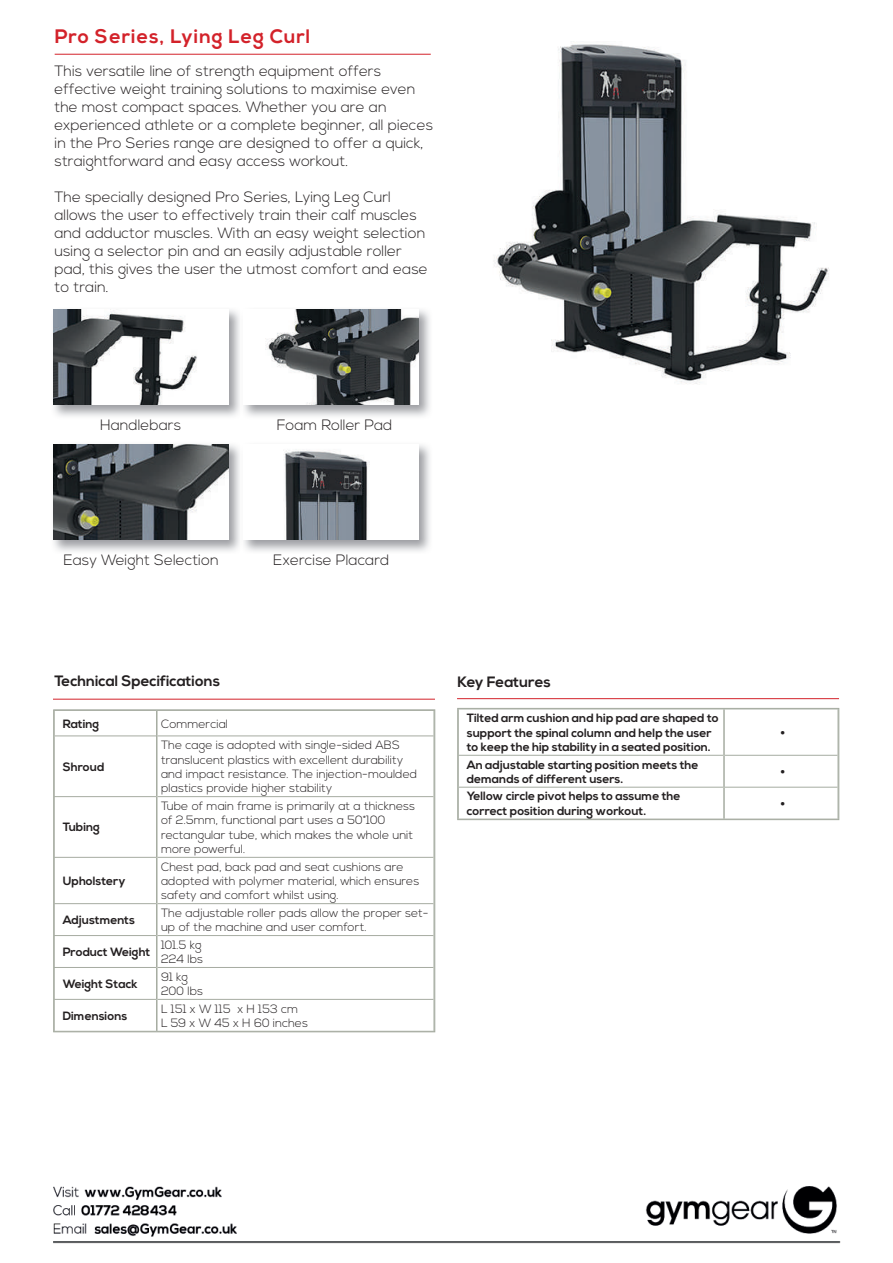
<style>
.page{position:relative;width:893px;height:1263px;background:#fff}
.page>*{position:absolute;margin:0;border:0;box-sizing:border-box;transform-origin:0 0}
.t1{font:700 19.5px "Nexa";letter-spacing:.05em;color:#d3222a}
.t2{font:300 18px "Nexa";color:#231f20}
.t3{font:300 15px/18px "Nexa";color:#231f20}
.t4{font:700 15px "Nexa";color:#231f20}
.t5{font:300 12px/14.4px "Nexa";color:#231f20}
.t6{font:700 12px/14.4px "Nexa";color:#231f20}
</style>
<div class="page">
<img style="left:53px;top:1186px;width:788px;height:58px">
<hr style="left:53px;top:699px;width:382px;height:1px;background:#d3222a">
<hr style="left:54px;top:735px;width:102px;height:1px;background:#a6aca1">
<hr style="left:158px;top:735px;width:275px;height:1px;background:#a6aca1">
<hr style="left:54px;top:796px;width:102px;height:1px;background:#a6aca1">
<hr style="left:158px;top:796px;width:275px;height:1px;background:#a6aca1">
<hr style="left:54px;top:857px;width:102px;height:1px;background:#a6aca1">
<hr style="left:158px;top:857px;width:275px;height:1px;background:#a6aca1">
<hr style="left:54px;top:903px;width:102px;height:1px;background:#a6aca1">
<hr style="left:158px;top:903px;width:275px;height:1px;background:#a6aca1">
<hr style="left:54px;top:935px;width:102px;height:1px;background:#a6aca1">
<hr style="left:158px;top:935px;width:275px;height:1px;background:#a6aca1">
<hr style="left:54px;top:967px;width:102px;height:1px;background:#a6aca1">
<hr style="left:158px;top:967px;width:275px;height:1px;background:#a6aca1">
<hr style="left:54px;top:999px;width:102px;height:1px;background:#a6aca1">
<hr style="left:158px;top:999px;width:275px;height:1px;background:#a6aca1">
<hr style="left:156px;top:711px;width:2px;height:25px;background:#a6aca1">
<hr style="left:156px;top:736px;width:2px;height:61px;background:#a6aca1">
<hr style="left:156px;top:797px;width:2px;height:60px;background:#a6aca1">
<hr style="left:156px;top:857px;width:2px;height:47px;background:#a6aca1">
<hr style="left:156px;top:904px;width:2px;height:31px;background:#a6aca1">
<hr style="left:156px;top:935px;width:2px;height:32px;background:#a6aca1">
<hr style="left:156px;top:967px;width:2px;height:32px;background:#a6aca1">
<hr style="left:156px;top:999px;width:2px;height:32px;background:#a6aca1">
<div style="left:53px;top:710px;width:382px;height:322px;border:1px solid #a6aca1"></div>
<hr style="left:457px;top:698px;width:382px;height:1px;background:#d3222a">
<hr style="left:458px;top:755px;width:265px;height:1px;background:#a6aca1">
<hr style="left:725px;top:755px;width:112px;height:1px;background:#a6aca1">
<hr style="left:458px;top:787px;width:265px;height:1px;background:#a6aca1">
<hr style="left:725px;top:787px;width:112px;height:1px;background:#a6aca1">
<hr style="left:723px;top:709px;width:2px;height:46px;background:#a6aca1">
<hr style="left:723px;top:755px;width:2px;height:32px;background:#a6aca1">
<hr style="left:723px;top:787px;width:2px;height:32px;background:#a6aca1">
<div style="left:457px;top:708px;width:382px;height:112px;border:1px solid #a6aca1"></div>
<img style="left:494px;top:44px;width:335px;height:340px">
<hr style="left:55px;top:54px;width:376px;height:1px;background:#d3222a">
<img style="left:54px;top:310px;width:186px;height:107px">
<img style="left:53px;top:309px;width:176px;height:96px">
<img style="left:53px;top:445px;width:187px;height:107px">
<img style="left:53px;top:444px;width:176px;height:95px">
<img style="left:244px;top:310px;width:186px;height:107px">
<img style="left:244px;top:309px;width:174px;height:96px">
<img style="left:244px;top:445px;width:186px;height:107px">
<img style="left:244px;top:445px;width:174px;height:94px">
<h1 class="t1" style="left:55px;top:25px;width:257px">Pro Series, Lying Leg Curl</h1>
<p class="t3" style="left:55px;top:62px;width:380px">This versatile line of strength equipment offers effective weight training solutions to maximise even the most compact spaces. Whether you are an experienced athlete or a complete beginner, all pieces in the Pro Series range are designed to offer a quick, straightforward and easy access workout.</p>
<p class="t3" style="left:55px;top:188px;width:375px">The specially designed Pro Series, Lying Leg Curl allows the user to effectively train their calf muscles and adductor muscles. With an easy weight selection using a selector pin and an easily adjustable roller pad, this gives the user the utmost comfort and ease to train.</p>
<p class="t3" style="left:100px;top:417px;width:83px">Handlebars</p>
<p class="t3" style="left:277px;top:417px;width:117px">Foam Roller Pad</p>
<p class="t3" style="left:64px;top:551px;width:157px">Easy Weight Selection</p>
<p class="t3" style="left:273px;top:551px;width:118px">Exercise Placard</p>
<p class="t4" style="left:54px;top:672px;width:167px">Technical Specifications</p>
<p class="t6" style="left:63px;top:717px;width:38px">Rating</p>
<p class="t5" style="left:161px;top:717px;width:69px">Commercial</p>
<p class="t6" style="left:63px;top:760px;width:43px">Shroud</p>
<p class="t5" style="left:161px;top:738px;width:258px">The cage is adopted with single-sided ABS translucent plastics with excellent durability and impact resistance. The injection-moulded plastics provide higher stability</p>
<p class="t6" style="left:63px;top:820px;width:39px">Tubing</p>
<p class="t6" style="left:63px;top:874px;width:64px">Upholstery</p>
<p class="t5" style="left:161px;top:799px;width:256px">Tube of main frame is primarily at a thickness of 2.5mm, functional part uses a 50*100 rectangular tube, which makes the whole unit more powerful.</p>
<p class="t5" style="left:161px;top:860px;width:260px">Chest pad, back pad and seat cushions are adopted with polymer material, which ensures safety and comfort whilst using.</p>
<p class="t6" style="left:63px;top:913px;width:74px">Adjustments</p>
<p class="t5" style="left:161px;top:906px;width:269px">The adjustable roller pads allow the proper set&shy;up of the machine and user comfort.</p>
<p class="t6" style="left:63px;top:945px;width:89px">Product Weight</p>
<p class="t5" style="left:161px;top:938px;width:44px">101.5 kg<br>224 lbs</p>
<p class="t6" style="left:63px;top:977px;width:76px">Weight Stack</p>
<p class="t5" style="left:161px;top:970px;width:44px">91 kg<br>200 lbs</p>
<p class="t6" style="left:63px;top:1009px;width:66px">Dimensions</p>
<p class="t5" style="left:161px;top:1002px;width:148px">L 151 x W 115 x H 153 cm<br>L 59 x W 45 x H 60 inches</p>
<p class="t4" style="left:457px;top:673px;width:95px">Key Features</p>
<p class="t6" style="left:467px;top:711px;width:253px">Tilted arm cushion and hip pad are shaped to support the spinal column and help the user to keep the hip stability in a seated position.</p>
<p class="t2" style="left:780px;top:722px;width:7px">•</p>
<p class="t6" style="left:467px;top:758px;width:233px">An adjustable starting position meets the demands of different users.</p>
<p class="t2" style="left:780px;top:761px;width:7px">•</p>
<p class="t6" style="left:467px;top:789px;width:215px">Yellow circle pivot helps to assume the correct position during workout.</p>
<p class="t2" style="left:780px;top:793px;width:7px">•</p>
</div>
